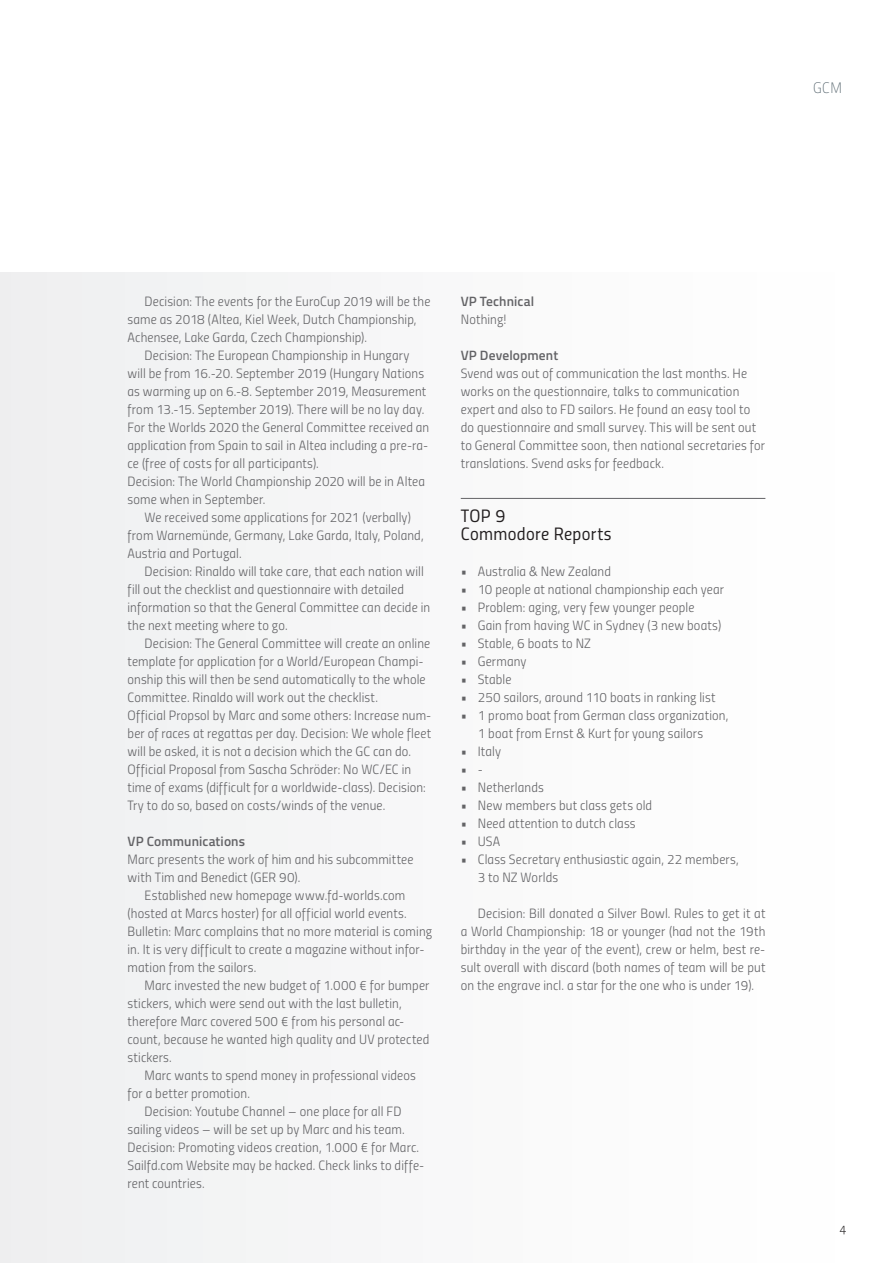
<style>
.page{position:relative;width:893px;height:1263px;background:#fff}
.page>*{position:absolute;margin:0;border:0;box-sizing:border-box;transform-origin:0 0}
.t1{font:18px/18px "Titillium Regular Upright";letter-spacing:.015em;color:#231f20}
.t2{font:15px "Titillium Thin Upright";color:#45555f}
.t3{font:13.5px/18px "Titillium Light Upright";letter-spacing:.01em;color:#636366}
.t4{font:600 13.5px "Titillium";letter-spacing:.01em;color:#636366}
.t5{font:300 12px "The Sans";color:#312f30}
</style>
<div class="page">
<div style="left:0;top:272px;width:893px;height:991px;background:#f8f8f9"></div>
<hr style="left:461px;top:498px;width:304px;height:1px;background:#636366">
<p class="t2" style="left:813px;top:77px;width:30px">GCM</p>
<p class="t3" style="left:145px;top:292px;width:287px">Decision: The events for the EuroCup 2019 will be the</p>
<p class="t3" style="left:128px;top:310px;width:291px">same as 2018 (Altea, Kiel Week, Dutch Championship,</p>
<p class="t3" style="left:128px;top:328px;width:241px">Achensee, Lake Garda, Czech Championship).</p>
<p class="t3" style="left:145px;top:346px;width:266px">Decision: The European Championship in Hungary</p>
<p class="t3" style="left:128px;top:364px;width:298px">will be from 16.-20. September 2019 (Hungary Nations</p>
<p class="t3" style="left:128px;top:382px;width:300px">as warming up on 6.-8. September 2019, Measurement</p>
<p class="t3" style="left:128px;top:400px;width:298px">from 13.-15. September 2019). There will be no lay day.</p>
<p class="t3" style="left:128px;top:418px;width:303px">For the Worlds 2020 the General Committee received an</p>
<p class="t3" style="left:128px;top:436px;width:302px">application from Spain to sail in Altea including a pre-ra-</p>
<p class="t3" style="left:128px;top:454px;width:193px">ce (free of costs for all participants).</p>
<p class="t3" style="left:128px;top:472px;width:299px">Decision: The World Championship 2020 will be in Altea</p>
<p class="t3" style="left:128px;top:490px;width:139px">some when in September.</p>
<p class="t3" style="left:145px;top:508px;width:268px">We received some applications for 2021 (verbally)</p>
<p class="t3" style="left:128px;top:526px;width:298px">from Warnemünde, Germany, Lake Garda, Italy, Poland,</p>
<p class="t3" style="left:128px;top:544px;width:116px">Austria and Portugal.</p>
<p class="t3" style="left:145px;top:562px;width:281px">Decision: Rinaldo will take care, that each nation will</p>
<p class="t3" style="left:128px;top:580px;width:278px">fill out the checklist and questionnaire with detailed</p>
<p class="t3" style="left:128px;top:598px;width:304px">information so that the General Committee can decide in</p>
<p class="t3" style="left:128px;top:616px;width:162px">the next meeting where to go.</p>
<p class="t3" style="left:145px;top:634px;width:287px">Decision: The General Committee will create an online</p>
<p class="t3" style="left:128px;top:651px;width:298px">template for application for a World/European Champi-</p>
<p class="t3" style="left:128px;top:669px;width:300px">onship this will then be send automatically to the whole</p>
<p class="t3" style="left:128px;top:687px;width:252px">Committee. Rinaldo will work out the checklist.</p>
<p class="t3" style="left:128px;top:705px;width:305px">Official Propsol by Marc and some others: Increase num-</p>
<p class="t3" style="left:128px;top:723px;width:305px">ber of races at regattas per day. Decision: We whole fleet</p>
<p class="t3" style="left:128px;top:741px;width:285px">will be asked, it is not a decision which the GC can do.</p>
<p class="t3" style="left:128px;top:759px;width:285px">Official Proposal from Sascha Schröder: No WC/EC in</p>
<p class="t3" style="left:128px;top:777px;width:300px">time of exams (difficult for a worldwide-class). Decision:</p>
<p class="t3" style="left:128px;top:795px;width:259px">Try to do so, based on costs/winds of the venue.</p>
<p class="t4" style="left:128px;top:831px;width:119px">VP Communications</p>
<p class="t3" style="left:128px;top:849px;width:288px">Marc presents the work of him and his subcommittee with Tim and Benedict (GER 90).</p>
<p class="t3" style="left:128px;top:885px;width:306px;text-indent:17px">Established new homepage www.fd-worlds.com (hosted at Marcs hoster) for all official world events.<br>Bulletin: Marc complains that no more material is coming in. It is very difficult to create a magazine without infor&shy;mation from the sailors.</p>
<p class="t3" style="left:128px;top:975px;width:303px;text-indent:17px">Marc invested the new budget of 1.000 € for bumper stickers, which were send out with the last bulletin, therefore Marc covered 500 € from his personal ac&shy;count, because he wanted high quality and UV protected stickers.</p>
<p class="t3" style="left:128px;top:1065px;width:290px;text-indent:17px">Marc wants to spend money in professional videos for a better promotion.</p>
<p class="t3" style="left:128px;top:1101px;width:298px;text-indent:17px">Decision: Youtube Channel – one place for all FD sailing videos – will be set up by Marc and his team.<br>Decision: Promoting videos creation, 1.000 € for Marc.<br>Sailfd.com Website may be hacked. Check links to diffe&shy;rent countries.</p>
<p class="t4" style="left:461px;top:291px;width:75px">VP Technical</p>
<p class="t3" style="left:461px;top:310px;width:47px">Nothing!</p>
<p class="t4" style="left:461px;top:345px;width:99px">VP Development</p>
<p class="t3" style="left:461px;top:364px;width:306px">Svend was out of communication the last months. He works on the questionnaire, talks to communication expert and also to FD sailors. He found an easy tool to do questionnaire and small survey. This will be sent out to General Committee soon, then national secretaries for translations. Svend asks for feedback.</p>
<h1 class="t1" style="left:461px;top:506px;width:152px">TOP 9<br>Commodore Reports</h1>
<p class="t3" style="left:461px;top:562px;width:152px">• Australia &amp; New Zealand</p>
<p class="t3" style="left:461px;top:580px;width:265px">• 10 people at national championship each year</p>
<p class="t3" style="left:461px;top:598px;width:235px">• Problem: aging, very few younger people</p>
<p class="t3" style="left:461px;top:616px;width:262px">• Gain from having WC in Sydney (3 new boats)</p>
<p class="t3" style="left:461px;top:634px;width:132px">• Stable, 6 boats to NZ</p>
<p class="t3" style="left:461px;top:652px;width:67px">• Germany</p>
<p class="t3" style="left:461px;top:670px;width:52px">• Stable</p>
<p class="t3" style="left:461px;top:688px;width:256px">• 250 sailors, around 110 boats in ranking list</p>
<p class="t3" style="left:478px;top:706px;width:252px;text-indent:-17px">• 1 promo boat from German class organization,<br>1 boat from Ernst &amp; Kurt for young sailors</p>
<p class="t3" style="left:461px;top:742px;width:42px">• Italy</p>
<p class="t3" style="left:461px;top:760px;width:24px">• -</p>
<p class="t3" style="left:461px;top:778px;width:84px">• Netherlands</p>
<p class="t3" style="left:461px;top:796px;width:193px">• New members but class gets old</p>
<p class="t3" style="left:461px;top:814px;width:176px">• Need attention to dutch class</p>
<p class="t3" style="left:461px;top:832px;width:41px">• USA</p>
<p class="t3" style="left:478px;top:850px;width:263px;text-indent:-17px">• Class Secretary enthusiastic again, 22 members,<br>3 to NZ Worlds</p>
<p class="t3" style="left:461px;top:904px;width:306px;text-align:justify;text-indent:17px">Decision: Bill donated a Silver Bowl. Rules to get it at a World Championship: 18 or younger (had not the 19th birthday in the year of the event), crew or helm, best re&shy;sult overall with discard (both names of team will be put on the engrave incl. a star for the one who is under 19).</p>
<p class="t5" style="left:840px;top:1218px;width:8px">4</p>
</div>
